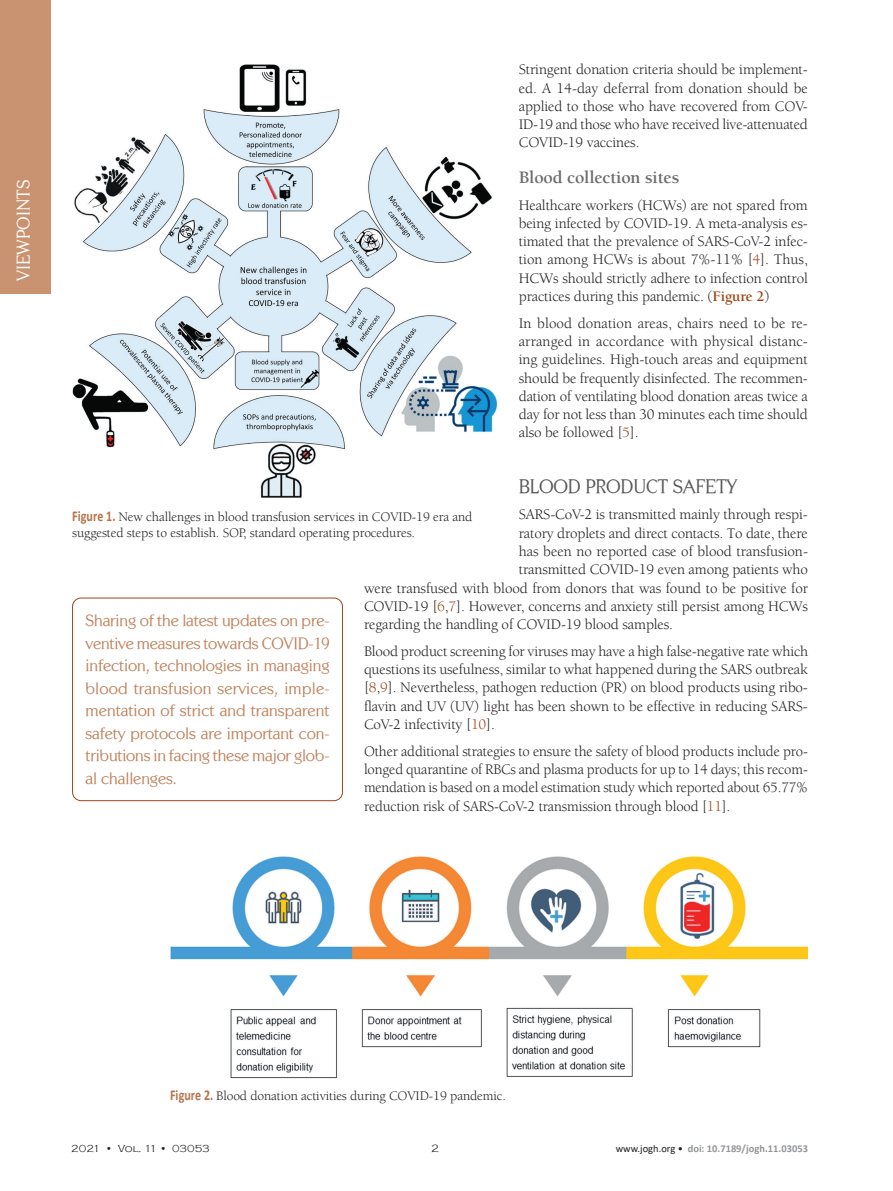
<style>
.page{position:relative;width:893px;height:1191px;background:#fff}
.page>*{position:absolute;margin:0;border:0;box-sizing:border-box;transform-origin:0 0}
.Podnaslovi_VIEW{font:19.5px "Centabel";letter-spacing:-.01em;color:#57585a}
.Podnaslovi_VIEW_2{font:700 18px "Berkeley Std";letter-spacing:-.01em;color:#6c6d70}
.t1{font:18px "Centabel";color:#fff}
.LEAD_Viewpoints{font:16.5px/22.5px "Centabel";letter-spacing:-.015em;color:#bf825d;text-align:justify}
.Tekst_Osnovni{font:15px/18.3px "Berkeley Std";letter-spacing:-.01em;color:#231f20;text-align:justify}
.potpisi_slike_Figure{font:13.5px/15.8px "Berkeley Std";letter-spacing:-.01em;color:#231f20}
.t2{font:300 10.95px "Copperplate Gothic";color:#231f20}
.t3{font:700 10.5px "Calibri";color:#939598}
.t4{font:300 10.5px "Copperplate Gothic";color:#231f20}
.s1{color:#9d4718}
.s2{font-weight:700;color:#9d4718}
.s3{font-family:"Calibri";font-weight:700;font-size:15px;color:#b67249}
.s4{font-weight:400;color:#231f20}
</style>
<div class="page">
<div style="left:0;top:0;width:51px;height:293px;background:#c99270"></div>
<img style="left:72px;top:65px;width:425px;height:433px">
<img style="left:170px;top:856px;width:638px;height:222px">
<div style="left:72px;top:598px;width:271px;height:203px;border:1px solid #9d4718;border-radius:9px"></div>
<p class="t1" style="left:13px;top:281px;width:103px;rotate:-90deg">VIEWPOINTS</p>
<p class="Tekst_Osnovni" style="left:519px;top:61px;width:291px">Stringent donation criteria should be implement&shy;ed. A 14-day deferral from donation should be applied to those who have recovered from COV-ID-19 and those who have received live-attenuated COVID-19 vaccines.</p>
<p class="Podnaslovi_VIEW_2" style="left:519px;top:167px;width:162px">Blood collection sites</p>
<p class="Tekst_Osnovni" style="left:519px;top:196px;width:291px">Healthcare workers (HCWs) are not spared from being infected by COVID-19. A meta-analysis es&shy;timated that the prevalence of SARS-CoV-2 infec&shy;tion among HCWs is about 7%-11% [<span class="s1">4</span>]. Thus, HCWs should strictly adhere to infection control practices during this pandemic. (<span class="s2">Figure 2</span>)</p>
<p class="Tekst_Osnovni" style="left:519px;top:314px;width:291px">In blood donation areas, chairs need to be re&shy;arranged in accordance with physical distanc&shy;ing guidelines. High-touch areas and equipment should be frequently disinfected. The recommen&shy;dation of ventilating blood donation areas twice a day for not less than 30 minutes each time should also be followed [<span class="s1">5</span>].</p>
<p class="Podnaslovi_VIEW" style="left:519px;top:474px;width:220px">BLOOD PRODUCT SAFETY</p>
<p class="Tekst_Osnovni" style="left:519px;top:506px;width:291px">SARS-CoV-2 is transmitted mainly through respi-</p>
<p class="Tekst_Osnovni" style="left:519px;top:524px;width:291px">ratory droplets and direct contacts. To date, there</p>
<p class="Tekst_Osnovni" style="left:519px;top:542px;width:291px">has been no reported case of blood transfusion-</p>
<p class="Tekst_Osnovni" style="left:519px;top:560px;width:291px">transmitted COVID-19 even among patients who</p>
<p class="Tekst_Osnovni" style="left:364px;top:579px;width:446px">were transfused with blood from donors that was found to be positive for</p>
<p class="Tekst_Osnovni" style="left:364px;top:597px;width:445px">COVID-19 [<span class="s1">6</span>,<span class="s1">7</span>]. However, concerns and anxiety still persist among HCWs</p>
<p class="Tekst_Osnovni" style="left:364px;top:615px;width:311px">regarding the handling of COVID-19 blood samples.</p>
<p class="Tekst_Osnovni" style="left:364px;top:642px;width:446px">Blood product screening for viruses may have a high false-negative rate which questions its usefulness, similar to what happened during the SARS outbreak [<span class="s1">8</span>,<span class="s1">9</span>]. Nevertheless, pathogen reduction (PR) on blood products using ribo&shy;flavin and UV (UV) light has been shown to be effective in reducing SARS-CoV-2 infectivity [<span class="s1">10</span>].</p>
<p class="Tekst_Osnovni" style="left:364px;top:742px;width:445px">Other additional strategies to ensure the safety of blood products include pro&shy;longed quarantine of RBCs and plasma products for up to 14 days; this recom&shy;mendation is based on a model estimation study which reported about 65.77% reduction risk of SARS-CoV-2 transmission through blood [<span class="s1">11</span>].</p>
<p class="potpisi_slike_Figure" style="left:72px;top:509px;width:402px"><span class="s3">Figure 1.</span> New challenges in blood transfusion services in COVID-19 era and suggested steps to establish. SOP, standard operating procedures.</p>
<p class="LEAD_Viewpoints" style="left:86px;top:609px;width:246px">Sharing of the latest updates on pre&shy;ventive measures towards COVID-19 infection, technologies in managing blood transfusion services, imple&shy;mentation of strict and transparent safety protocols are important con&shy;tributions in facing these major glob&shy;al challenges.</p>
<p class="potpisi_slike_Figure" style="left:170px;top:1088px;width:337px"><span class="s3">Figure 2.</span> Blood donation activities during COVID-19 pandemic.</p>
<p class="t4" style="left:71px;top:1142px;width:140px">2021 • Vol. 11 • 03053</p>
<p class="t2" style="left:431px;top:1142px;width:9px">2</p>
<p class="t3" style="left:616px;top:1141px;width:194px"><span class="s4">www.jogh.org •</span> doi: 10.7189/jogh.11.03053</p>
</div>
